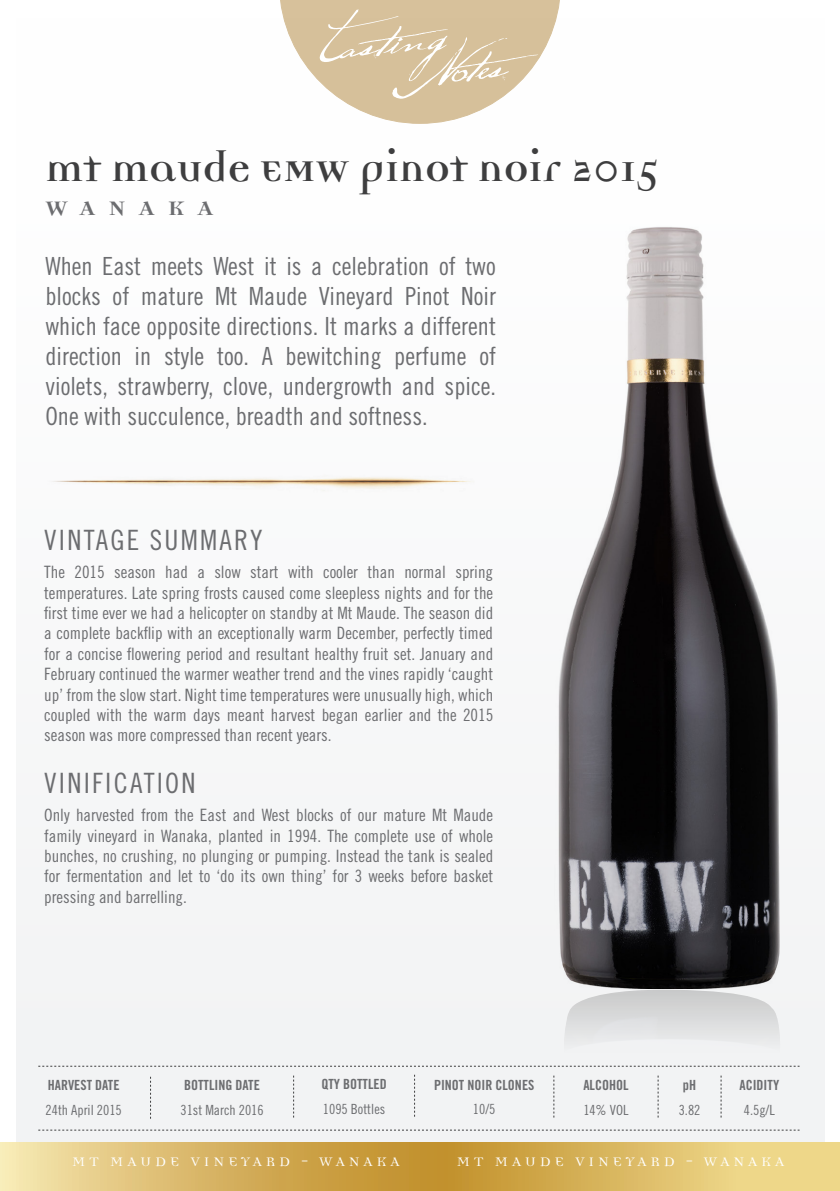
<style>
.page{position:relative;width:840px;height:1191px;background:#fff}
.page>*{position:absolute;margin:0;border:0;box-sizing:border-box;transform-origin:0 0}
.t1{font:700 46.2px "Democratica";color:#3e3e3f}
.t2{font:700 31.6px "Democratica";letter-spacing:.4em;color:#6c6d70}
.t3{font:28px "Trade Gothic Cond Eighteen";letter-spacing:.08em;color:#6c6d70}
.t4{font:25px/30px "Trade Gothic Cond Eighteen";color:#6c6d70;text-align:justify}
.t5{font:20px "Democratica";letter-spacing:.16em;color:#fff}
.t6{font:17px/20.4px "Trade Gothic Cond Eighteen";color:#6c6d70;text-align:justify}
.t7{font:14px "Trade Gothic Bold Cond Twenty";color:#6c6d70}
.t8{font:14px "Trade Gothic Cond Eighteen";color:#6c6d70}
</style>
<div class="page">
<div style="left:17px;top:18px;width:807px;height:1154px;background:#f9f9f9"></div>
<svg style="left:280px;top:0;width:280px;height:124px"></svg>
<img style="left:563px;top:989px;width:216px;height:142px">
<img style="left:558px;top:227px;width:222px;height:761px">
<img style="left:54px;top:477px;width:416px;height:12px">
<svg style="left:38px;top:1129px;width:761px;height:1px"></svg>
<svg style="left:38px;top:1065px;width:761px;height:1px"></svg>
<svg style="left:150px;top:1076px;width:1px;height:42px"></svg>
<svg style="left:293px;top:1075px;width:1px;height:42px"></svg>
<svg style="left:414px;top:1074px;width:1px;height:42px"></svg>
<svg style="left:553px;top:1075px;width:1px;height:42px"></svg>
<svg style="left:657px;top:1075px;width:1px;height:42px"></svg>
<svg style="left:720px;top:1075px;width:1px;height:42px"></svg>
<svg style="left:0;top:1142px;width:839px;height:49px;background:#dab865"></svg>
<p class="t1" style="left:45px;top:147px;width:614px">mt maude EMW pinot noir 2015</p>
<p class="t2" style="left:45px;top:192px;width:170px">WANAKA</p>
<p class="t4" style="left:45px;top:251px;width:452px">When East meets West it is a celebration of two blocks of mature Mt Maude Vineyard Pinot Noir which face opposite directions. It marks a different direction in style too. A bewitching perfume of violets, strawberry, clove, undergrowth and spice.<br>One with succulence, breadth and softness.</p>
<p class="t3" style="left:44px;top:523px;width:219px">VINTAGE SUMMARY</p>
<p class="t6" style="left:44px;top:562px;width:450px">The 2015 season had a slow start with cooler than normal spring temperatures. Late spring frosts caused come sleepless nights and for the first time ever we had a helicopter on standby at Mt Maude. The season did a complete backflip with an exceptionally warm December, perfectly timed for a concise flowering period and resultant healthy fruit set. January and February continued the warmer weather trend and the vines rapidly ‘caught up’ from the slow start. Night time temperatures were unusually high, which coupled with the warm days meant harvest began earlier and the 2015 season was more compressed than recent years.</p>
<p class="t3" style="left:44px;top:766px;width:153px">VINIFICATION</p>
<p class="t6" style="left:44px;top:804px;width:450px">Only harvested from the East and West blocks of our mature Mt Maude family vineyard in Wanaka, planted in 1994. The complete use of whole bunches, no crushing, no plunging or pumping. Instead the tank is sealed for fermentation and let to ‘do its own thing’ for 3 weeks before basket pressing and barrelling.</p>
<p class="t7" style="left:48px;top:1076px;width:73px">HARVEST DATE</p>
<p class="t8" style="left:46px;top:1101px;width:78px">24th April 2015</p>
<p class="t7" style="left:184px;top:1076px;width:77px">BOTTLING DATE</p>
<p class="t8" style="left:180px;top:1101px;width:85px">31st March 2016</p>
<p class="t7" style="left:321px;top:1075px;width:67px">QTY BOTTLED</p>
<p class="t8" style="left:323px;top:1100px;width:64px">1095 Bottles</p>
<p class="t7" style="left:434px;top:1076px;width:102px">PINOT NOIR CLONES</p>
<p class="t8" style="left:472px;top:1100px;width:24px">10/5</p>
<p class="t7" style="left:583px;top:1076px;width:47px">ALCOHOL</p>
<p class="t8" style="left:583px;top:1101px;width:47px">14% VOL</p>
<p class="t7" style="left:682px;top:1076px;width:15px">pH</p>
<p class="t8" style="left:678px;top:1101px;width:23px">3.82</p>
<p class="t7" style="left:739px;top:1076px;width:41px">ACIDITY</p>
<p class="t8" style="left:743px;top:1101px;width:33px">4.5g/L</p>
<p class="t5" style="left:72px;top:1151px;width:329px">MT MAUDE VINEYARD - WANAKA</p>
<p class="t5" style="left:456px;top:1151px;width:329px">MT MAUDE VINEYARD - WANAKA</p>
</div>
